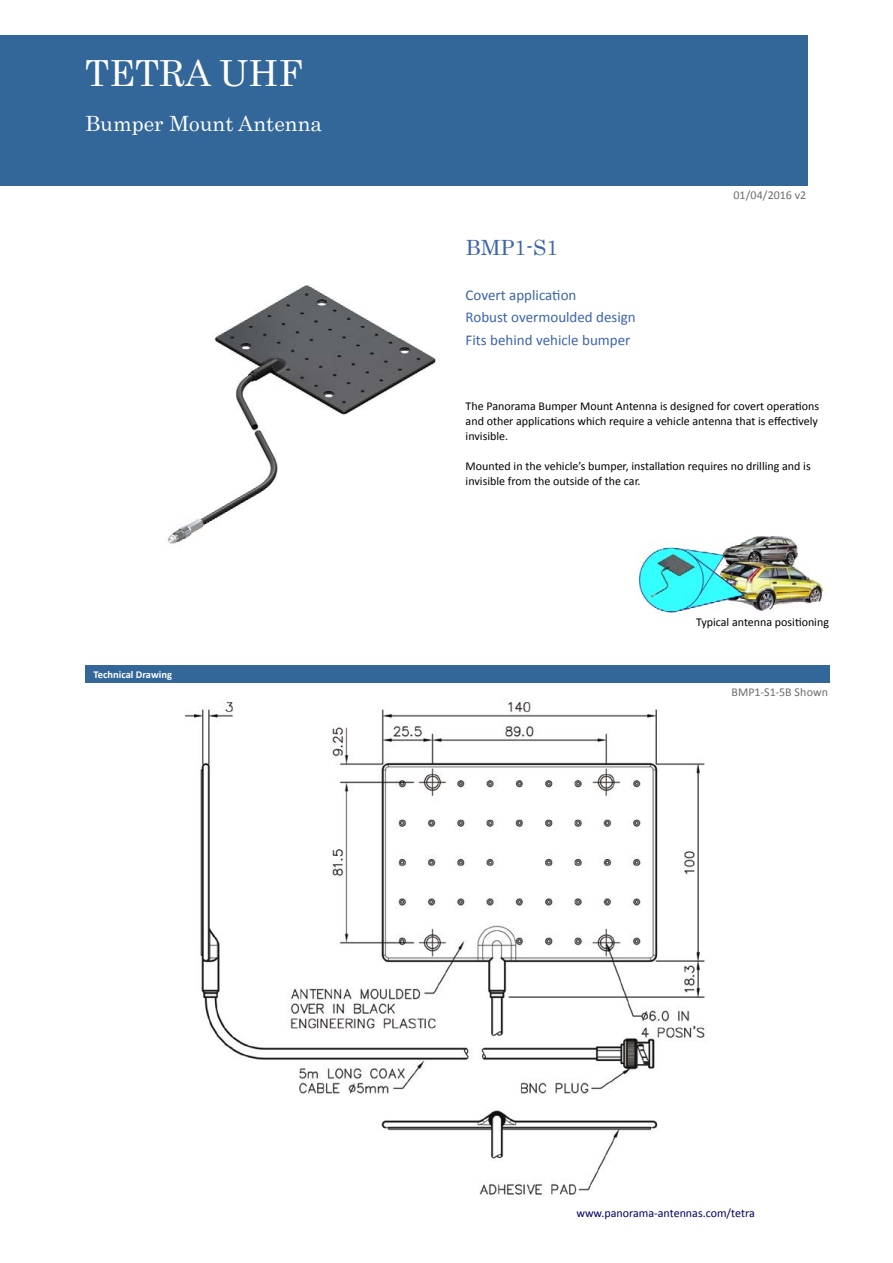
<style>
.page{position:relative;width:893px;height:1263px;background:#fff}
.page>*{position:absolute;margin:0;border:0;box-sizing:border-box;transform-origin:0 0}
.t1{font:36px "Century";color:#fff}
.t2{font:21px "Century";color:#fff}
.t3{font:21px "Century";color:#3d64a9}
.t4{font:15px/22.5px "Calibri";color:#3d64a9}
.t5{font:12px/15px "Calibri";color:#000;text-align:justify}
.t6{font:12px "Calibri";color:#006}
.t7{font:12px "Calibri";letter-spacing:.005em;color:#6b6c6e}
.t8{font:700 10.5px "Calibri";color:#fff}
</style>
<div class="page">
<div style="left:0;top:35px;width:808px;height:151px;background:#369"></div>
<div style="left:85px;top:665px;width:744px;height:17px;background:#369"></div>
<img style="left:167px;top:285px;width:269px;height:259px">
<img style="left:185px;top:700px;width:520px;height:498px">
<img style="left:638px;top:536px;width:190px;height:78px">
<h1 class="t1" style="left:85px;top:43px;width:219px">TETRA UHF</h1>
<h2 class="t2" style="left:85px;top:106px;width:239px">Bumper Mount Antenna</h2>
<p class="t8" style="left:94px;top:668px;width:80px">Technical Drawing</p>
<h2 class="t3" style="left:466px;top:230px;width:94px">BMP1-S1</h2>
<p class="t4" style="left:466px;top:284px;width:172px">Covert application<br>Robust overmoulded design<br>Fits behind vehicle bumper</p>
<p class="t7" style="left:733px;top:187px;width:74px">01/04/2016 v2</p>
<p class="t5" style="left:466px;top:398px;width:355px">The Panorama Bumper Mount Antenna is designed for covert operations and other applications which require a vehicle antenna that is effectively invisible.</p>
<p class="t5" style="left:466px;top:458px;width:347px">Mounted in the vehicle’s bumper, installation requires no drilling and is invisible from the outside of the car.</p>
<p class="t5" style="left:696px;top:614px;width:134px">Typical antenna positioning</p>
<p class="t7" style="left:731px;top:684px;width:98px">BMP1-S1-5B Shown</p>
<p class="t6" style="left:576px;top:1205px;width:180px">www.panorama-antennas.com/tetra</p>
</div>
